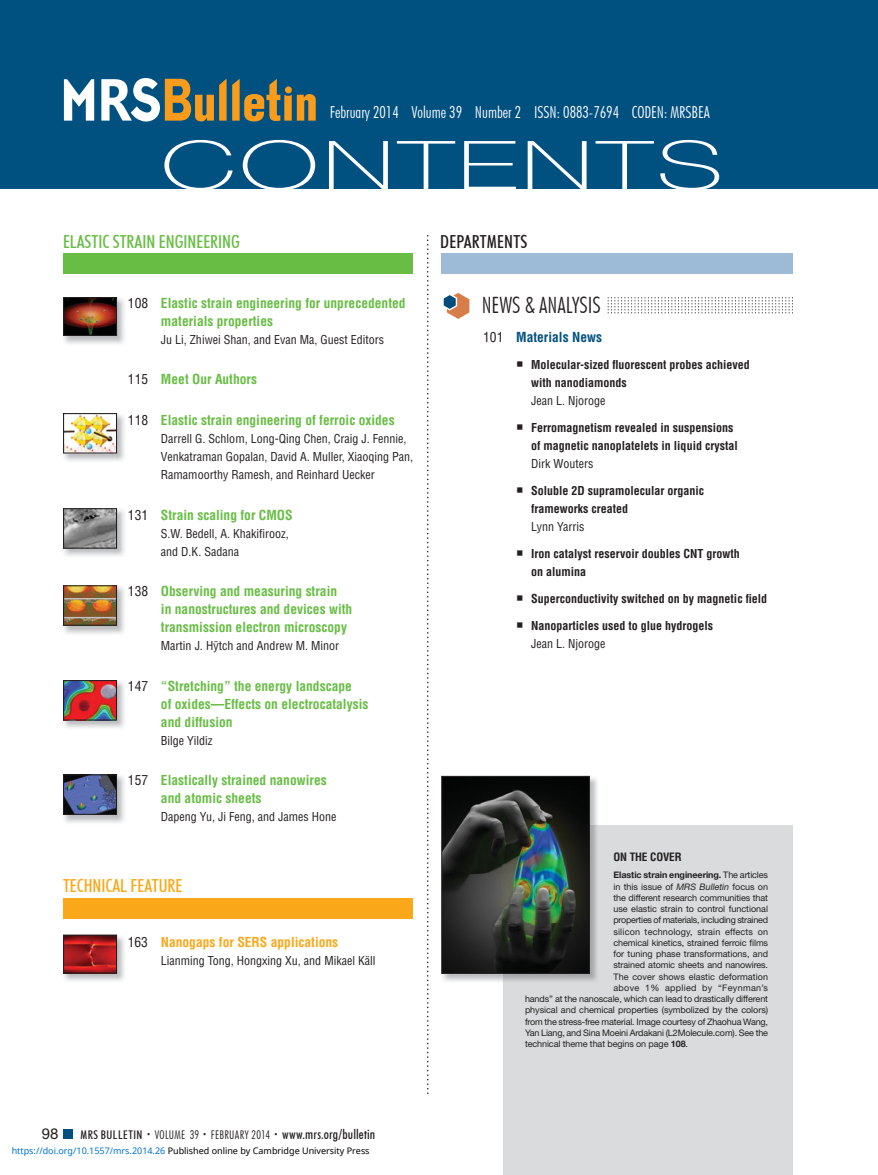
<style>
.page{position:relative;width:878px;height:1175px;background:#fff}
.page>*{position:absolute;margin:0;border:0;box-sizing:border-box;transform-origin:0 0}
.t1{font:100 67.5px "Helvetica Neue LT Std";letter-spacing:.035em;color:#fff;scale:1.58 1}
.t2{font:300 condensed 22.5px "Futura BT";color:#231f20}
.t3{font:500 condensed 18px "Futura BT";color:#68bd45}
.t4{font:500 condensed 18px "Futura BT";color:#faa819}
.t5{font:500 condensed 18px "Futura BT";letter-spacing:.01em;color:#231f20}
.t6{font:300 condensed 16.5px "Futura BT";color:#fff}
.t7{font:15px "Helvetica Neue LT Std";color:#231f20}
.t8{font:700 condensed 13.5px/18px "Helvetica LT Std";color:#68bd45}
.t9{font:700 condensed 13.5px "Helvetica LT Std";color:#faa819}
.t10{font:700 condensed 13.5px "Helvetica LT Std";color:#005080}
.t11{font:700 condensed 12px/18px "Helvetica LT Std";color:#231f20}
.t12{font:condensed 12px/18px "Helvetica LT Std";color:#231f20}
.t13{font:300 condensed 12px "Futura BT";letter-spacing:.02em;color:#231f20}
.t14{font:700 condensed 11.25px "Helvetica LT Std";letter-spacing:-.01em;color:#231f20}
.t15{font:9px "Helvetica Neue LT Std";letter-spacing:-.01em;color:#231f20}
.t16{font:9px "Noto Sans";color:#000}
.t17{font:700 9px "Helvetica Neue LT Std";letter-spacing:-.01em;color:#231f20}
.t18{font:9px "Helvetica Neue LT Std";letter-spacing:.02em;color:#231f20}
.t19{font:9px "Helvetica Neue LT Std";letter-spacing:.01em;color:#231f20}
.t20{font:9px "Helvetica Neue LT Std";letter-spacing:.035em;color:#231f20}
.s1{font-weight:400;color:#231f20}
.s2{font-weight:400}
.s3{font-style:italic}
.s4{font-weight:700}
.s5{font-weight:500}
.s6{font-size:7.5px}
.s7{font-weight:500;font-size:13.5px}
.s8{color:#0172cf}
</style>
<div class="page">
<div style="left:0;top:0;width:878px;height:189px;background:#005080"></div>
<svg style="left:64px;top:79px;width:30px;height:42px"></svg>
<svg style="left:101px;top:78px;width:215px;height:44px"></svg>
<div style="left:285px;top:86px;width:7px;height:7px;background:#f99c1c;border-radius:50%"></div>
<svg style="left:427px;top:235px;width:1px;height:859px"></svg>
<div style="left:63px;top:254px;width:349px;height:20px;background:#68bd45"></div>
<img style="left:64px;top:585px;width:60px;height:49px">
<img style="left:63px;top:585px;width:54px;height:41px">
<img style="left:63px;top:297px;width:61px;height:47px">
<svg style="left:63px;top:297px;width:54px;height:39px;background:#552418"></svg>
<img style="left:63px;top:680px;width:61px;height:48px">
<img style="left:63px;top:680px;width:54px;height:40px">
<img style="left:63px;top:413px;width:61px;height:48px">
<img style="left:63px;top:413px;width:54px;height:40px">
<img style="left:63px;top:508px;width:61px;height:48px">
<svg style="left:63px;top:508px;width:54px;height:40px;background:#848383"></svg>
<div style="left:63px;top:1130px;width:9px;height:8px;background:#005080"></div>
<div style="left:502px;top:824px;width:290px;height:350px;background:#d9dbdc"></div>
<img style="left:443px;top:777px;width:155px;height:205px">
<img style="left:502px;top:824px;width:96px;height:158px">
<img style="left:441px;top:776px;width:149px;height:198px">
<img style="left:63px;top:935px;width:61px;height:46px">
<svg style="left:63px;top:934px;width:54px;height:39px;background:#9d2021"></svg>
<div style="left:63px;top:898px;width:349px;height:21px;background:#faa819"></div>
<img style="left:64px;top:774px;width:60px;height:49px">
<svg style="left:63px;top:774px;width:54px;height:41px;background:#46537d"></svg>
<svg style="left:607px;top:297px;width:186px;height:16px"></svg>
<svg style="left:443px;top:293px;width:26px;height:26px"></svg>
<div style="left:441px;top:254px;width:351px;height:20px;background:#9dbbd7"></div>
<p class="t6" style="left:330px;top:102px;width:381px">February 2014 Volume 39 Number 2 ISSN: 0883-7694 CODEN: MRSBEA</p>
<p class="t1" style="left:160px;top:141px;width:357px">CONTENTS</p>
<p class="t3" style="left:63px;top:231px;width:178px">ELASTIC STRAIN ENGINEERING</p>
<p class="t8" style="left:161px;top:294px;width:246px;text-indent:-33px"><span class="s1">108</span> Elastic strain engineering for unprecedented materials properties</p>
<p class="t12" style="left:161px;top:332px;width:224px">Ju Li, Zhiwei Shan, and Evan Ma, Guest Editors</p>
<p class="t8" style="left:128px;top:371px;width:130px"><span class="s1">115</span> Meet Our Authors</p>
<p class="t8" style="left:128px;top:411px;width:268px"><span class="s1">118</span> Elastic strain engineering of ferroic oxides</p>
<p class="t12" style="left:161px;top:431px;width:254px">Darrell G. Schlom, Long-Qing Chen, Craig J. Fennie,<br>Venkatraman Gopalan, David A. Muller, Xiaoqing Pan,<br>Ramamoorthy Ramesh, and Reinhard Uecker</p>
<p class="t8" style="left:128px;top:506px;width:166px"><span class="s1">131</span> Strain scaling for CMOS</p>
<p class="t12" style="left:161px;top:526px;width:129px">S.W. Bedell, A. Khakifirooz, and D.K. Sadana</p>
<p class="t8" style="left:161px;top:582px;width:193px;text-indent:-33px"><span class="s1">138</span> Observing and measuring strain<br>in nanostructures and devices with transmission electron microscopy</p>
<p class="t12" style="left:161px;top:638px;width:179px">Martin J. Hÿtch and Andrew M. Minor</p>
<p class="t8" style="left:161px;top:677px;width:209px;text-indent:-33px"><span class="s1">147</span> “Stretching” the energy landscape<br>of oxides—Effects on electrocatalysis and diffusion</p>
<p class="t12" style="left:161px;top:733px;width:53px">Bilge Yildiz</p>
<p class="t8" style="left:161px;top:771px;width:167px;text-indent:-33px"><span class="s1">157</span> Elastically strained nanowires and atomic sheets</p>
<p class="t12" style="left:161px;top:809px;width:177px">Dapeng Yu, Ji Feng, and James Hone</p>
<p class="t4" style="left:63px;top:875px;width:121px">TECHNICAL FEATURE</p>
<p class="t9" style="left:128px;top:934px;width:212px"><span class="s1">163</span> Nanogaps for SERS applications</p>
<p class="t12" style="left:161px;top:953px;width:216px">Lianming Tong, Hongxing Xu, and Mikael Käll</p>
<p class="t5" style="left:440px;top:231px;width:88px">DEPARTMENTS</p>
<p class="t2" style="left:481px;top:291px;width:120px">NEWS &amp; ANALYSIS</p>
<p class="t10" style="left:483px;top:329px;width:120px"><span class="s1">101</span> Materials News</p>
<p class="t11" style="left:531px;top:355px;width:220px">Molecular-sized fluorescent probes achieved with nanodiamonds<br><span class="s2">Jean L. Njoroge</span></p>
<p class="t11" style="left:531px;top:418px;width:208px">Ferromagnetism revealed in suspensions of magnetic nanoplatelets in liquid crystal<br><span class="s2">Dirk Wouters</span></p>
<p class="t11" style="left:531px;top:481px;width:174px">Soluble 2D supramolecular organic frameworks created<br><span class="s2">Lynn Yarris</span></p>
<p class="t11" style="left:531px;top:544px;width:210px">Iron catalyst reservoir doubles CNT growth on alumina</p>
<p class="t11" style="left:531px;top:589px;width:237px">Superconductivity switched on by magnetic field</p>
<p class="t11" style="left:531px;top:616px;width:183px">Nanoparticles used to glue hydrogels<br><span class="s2">Jean L. Njoroge</span></p>
<p class="t14" style="left:613px;top:850px;width:70px">ON THE COVER</p>
<p class="t17" style="left:613px;top:870px;width:156px">Elastic strain engineering. <span class="s2">The articles</span></p>
<p class="t15" style="left:613px;top:883px;width:156px">in this issue of <span class="s3">MRS Bulletin</span> focus on</p>
<p class="t15" style="left:613px;top:894px;width:156px">the different research communities that</p>
<p class="t15" style="left:613px;top:905px;width:156px">use elastic strain to control functional</p>
<p class="t15" style="left:613px;top:917px;width:156px">properties of materials, including strained</p>
<p class="t18" style="left:613px;top:928px;width:156px">silicon technology, strain effects on</p>
<p class="t15" style="left:613px;top:939px;width:156px">chemical kinetics, strained ferroic films</p>
<p class="t15" style="left:613px;top:950px;width:156px">for tuning phase transformations, and</p>
<p class="t15" style="left:613px;top:962px;width:156px">strained atomic sheets and nanowires.</p>
<p class="t19" style="left:613px;top:973px;width:156px">The cover shows elastic deformation</p>
<p class="t20" style="left:613px;top:984px;width:156px">above 1% applied by “Feynman’s</p>
<p class="t15" style="left:525px;top:995px;width:245px">hands” at the nanoscale, which can lead to drastically different</p>
<p class="t15" style="left:525px;top:1007px;width:244px">physical and chemical properties (symbolized by the colors)</p>
<p class="t15" style="left:525px;top:1018px;width:245px">from the stress-free material. Image courtesy of Zhaohua Wang,</p>
<p class="t15" style="left:525px;top:1029px;width:245px">Yan Liang, and Sina Moeini Ardakani (L2Molecule.com). See the</p>
<p class="t15" style="left:525px;top:1040px;width:165px">technical theme that begins on page <span class="s4">108</span>.</p>
<p class="t7" style="left:42px;top:1128px;width:18px">98</p>
<p class="t13" style="left:81px;top:1127px;width:296px"><span class="s5">MRS BULLETIN</span> <span class="s6">•</span> VOLUME 39 <span class="s6">•</span> FEBRUARY 2014 <span class="s6">•</span> <span class="s7">www.mrs.org/bulletin</span></p>
<p class="t16" style="left:12px;top:1143px;width:359px"><span class="s8">https://doi.org/10.1557/mrs.2014.26</span> Published online by Cambridge University Press</p>
</div>
